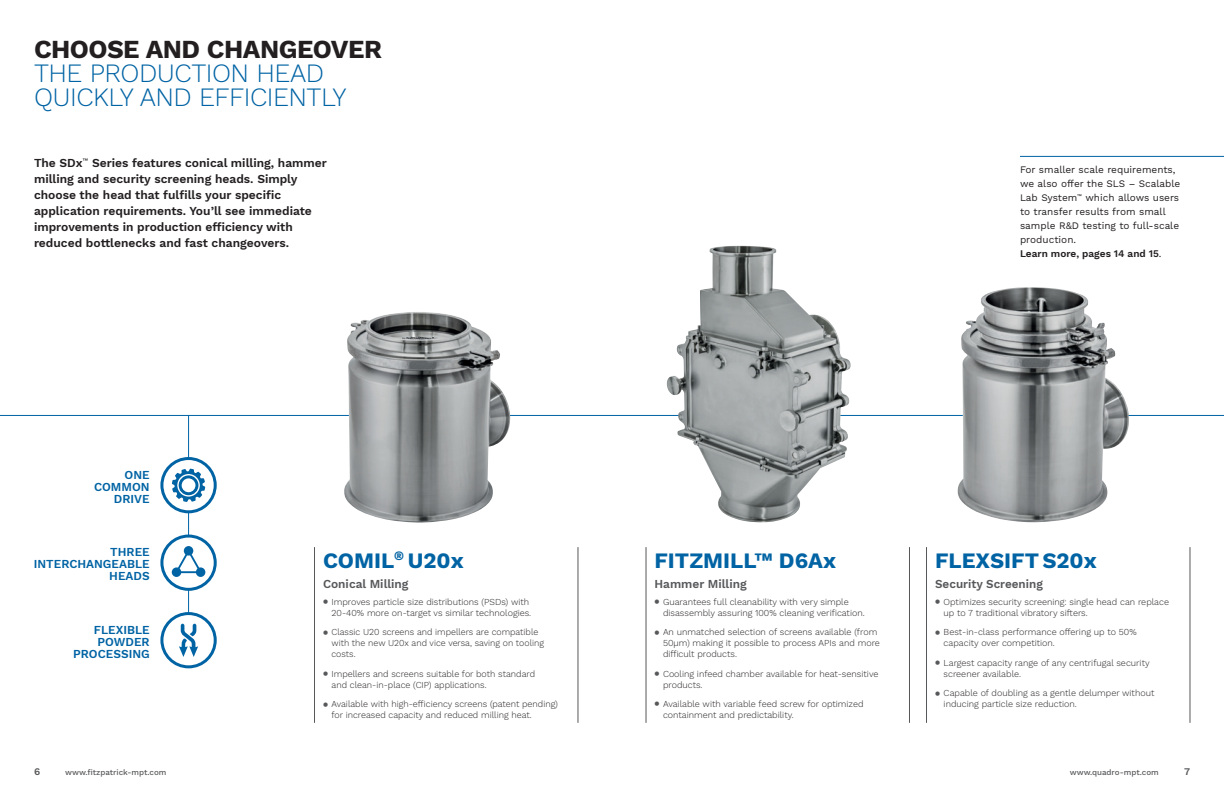
<style>
.page{position:relative;width:1224px;height:792px;background:#fff}
.page>*{position:absolute;margin:0;border:0;box-sizing:border-box;transform-origin:0 0}
.t1{font:300 26px/24px "Work Sans";letter-spacing:-.02em;color:#0063a4}
.t2{font:700 26px "Work Sans";letter-spacing:-.02em;color:#231f20}
.t3{font:700 22px "Work Sans";color:#0063a4}
.t4{font:600 12px/16px "Work Sans";color:#231f20}
.t5{font:600 12px/12px "Work Sans";color:#0063a4;text-align:right}
.t6{font:600 12px "Work Sans";color:#57585a}
.t7{font:10px/14px "Work Sans";color:#231f20}
.t8{font:600 10px "Work Sans";color:#57585a}
.t9{font:300 9px/11px "Work Sans";color:#231f20}
.t10{font:500 8px "Work Sans";color:#57585a}
.s1{font-weight:600}
.s2{font-size:7px;color:#57585a}
</style>
<div class="page">
<hr style="left:0;top:415px;width:1224px;height:1px;background:#0063a4">
<hr style="left:314px;top:547px;width:1px;height:176px;background:#57585a">
<hr style="left:926px;top:547px;width:1px;height:176px;background:#57585a">
<hr style="left:909px;top:547px;width:1px;height:176px;background:#57585a">
<hr style="left:646px;top:547px;width:1px;height:176px;background:#57585a">
<hr style="left:578px;top:547px;width:1px;height:176px;background:#57585a">
<hr style="left:1190px;top:547px;width:1px;height:176px;background:#57585a">
<hr style="left:1020px;top:156px;width:204px;height:1px;background:#0063a4">
<img style="left:958px;top:287px;width:171px;height:235px">
<img style="left:344px;top:312px;width:166px;height:211px">
<img style="left:666px;top:246px;width:184px;height:277px">
<hr style="left:188px;top:415px;width:1px;height:236px;background:#0063a4">
<svg style="left:162px;top:459px;width:53px;height:53px"></svg>
<div style="left:160px;top:457px;width:57px;height:56px;border:3px solid #0063a4;border-radius:50%"></div>
<svg style="left:172px;top:469px;width:33px;height:33px"></svg>
<div style="left:162px;top:614px;width:53px;height:53px;background:#fff;border-radius:50%"></div>
<div style="left:160px;top:612px;width:57px;height:56px;border:3px solid #0063a4;border-radius:50%"></div>
<svg style="left:179px;top:624px;width:19px;height:33px"></svg>
<svg style="left:162px;top:536px;width:53px;height:53px"></svg>
<div style="left:160px;top:535px;width:57px;height:56px;border:3px solid #0063a4;border-radius:50%"></div>
<div style="left:172px;top:567px;width:9px;height:10px;background:#0063a4;border-radius:50%"></div>
<div style="left:196px;top:567px;width:9px;height:10px;background:#0063a4;border-radius:50%"></div>
<svg style="left:173px;top:548px;width:31px;height:26px"></svg>
<h1 class="t2" style="left:34px;top:34px;width:349px">CHOOSE AND CHANGEOVER</h1>
<h1 class="t1" style="left:34px;top:62px;width:314px">THE PRODUCTION HEAD<br>QUICKLY AND EFFICIENTLY</h1>
<p class="t4" style="left:34px;top:156px;width:294px">The SDx<sup>™</sup> Series features conical milling, hammer milling and security screening heads. Simply choose the head that fulfills your specific application requirements. You’ll see immediate improvements in production efficiency with reduced bottlenecks and fast changeovers.</p>
<p class="t7" style="left:1020px;top:163px;width:162px">For smaller scale requirements, we also offer the SLS – Scalable<br>Lab System<sup>™</sup> which allows users to transfer results from small sample R&amp;D testing to full-scale production.<br><span class="s1">Learn more, pages 14 and 15</span>.</p>
<h3 class="t5" style="left:94px;top:469px;width:57px">ONE<br>COMMON<br>DRIVE</h3>
<h3 class="t5" style="left:34px;top:547px;width:117px">THREE<br>INTERCHANGEABLE<br>HEADS</h3>
<h3 class="t5" style="left:73px;top:624px;width:78px">FLEXIBLE<br>POWDER<br>PROCESSING</h3>
<h2 class="t3" style="left:323px;top:547px;width:142px">COMIL<sup>®</sup> U20x</h2>
<h3 class="t6" style="left:323px;top:577px;width:87px">Conical Milling</h3>
<p class="t9" style="left:323px;top:596px;width:210px;text-align:right"><span class="s2">●</span> Improves particle size distributions (PSDs) with<br>20-40% more on-target vs similar technologies.</p>
<p class="t9" style="left:332px;top:627px;width:214px;text-indent:-9px"><span class="s2">●</span> Classic U20 screens and impellers are compatible with the new U20x and vice versa, saving on tooling costs.</p>
<p class="t9" style="left:332px;top:669px;width:205px;text-indent:-9px"><span class="s2">●</span> Impellers and screens suitable for both standard and clean-in-place (CIP) applications.</p>
<p class="t9" style="left:332px;top:699px;width:228px;text-indent:-9px"><span class="s2">●</span> Available with high-efficiency screens (patent pending) for increased capacity and reduced milling heat.</p>
<h2 class="t3" style="left:655px;top:547px;width:183px">FITZMILL™ D6Ax</h2>
<h2 class="t3" style="left:935px;top:547px;width:163px">FLEXSIFTS20x</h2>
<h3 class="t6" style="left:655px;top:577px;width:94px">Hammer Milling</h3>
<p class="t9" style="left:663px;top:596px;width:203px;text-indent:-9px"><span class="s2">●</span> Guarantees full cleanability with very simple disassembly assuring 100% cleaning verification.</p>
<p class="t9" style="left:663px;top:627px;width:218px;text-indent:-9px"><span class="s2">●</span> An unmatched selection of screens available (from<br>50µm) making it possible to process APIs and more difficult products.</p>
<p class="t9" style="left:663px;top:669px;width:217px;text-indent:-9px"><span class="s2">●</span> Cooling infeed chamber available for heat-sensitive products.</p>
<p class="t9" style="left:663px;top:699px;width:202px;text-indent:-9px"><span class="s2">●</span> Available with variable feed screw for optimized containment and predictability.</p>
<h3 class="t6" style="left:935px;top:577px;width:109px">Security Screening</h3>
<p class="t9" style="left:944px;top:596px;width:227px;text-indent:-9px"><span class="s2">●</span> Optimizes security screening: single head can replace up to 7 traditional vibratory sifters.</p>
<p class="t9" style="left:944px;top:627px;width:194px;text-indent:-9px"><span class="s2">●</span> Best-in-class performance offering up to 50% capacity over competition.</p>
<p class="t9" style="left:944px;top:658px;width:208px;text-indent:-9px"><span class="s2">●</span> Largest capacity range of any centrifugal security screener available.</p>
<p class="t9" style="left:944px;top:688px;width:212px;text-indent:-9px"><span class="s2">●</span> Capable of doubling as a gentle delumper without inducing particle size reduction.</p>
<p class="t8" style="left:34px;top:765px;width:8px">6</p>
<p class="t10" style="left:65px;top:767px;width:103px">www.fitzpatrick-mpt.com</p>
<p class="t10" style="left:1070px;top:767px;width:91px">www.quadro-mpt.com</p>
<p class="t8" style="left:1184px;top:765px;width:7px">7</p>
</div>
